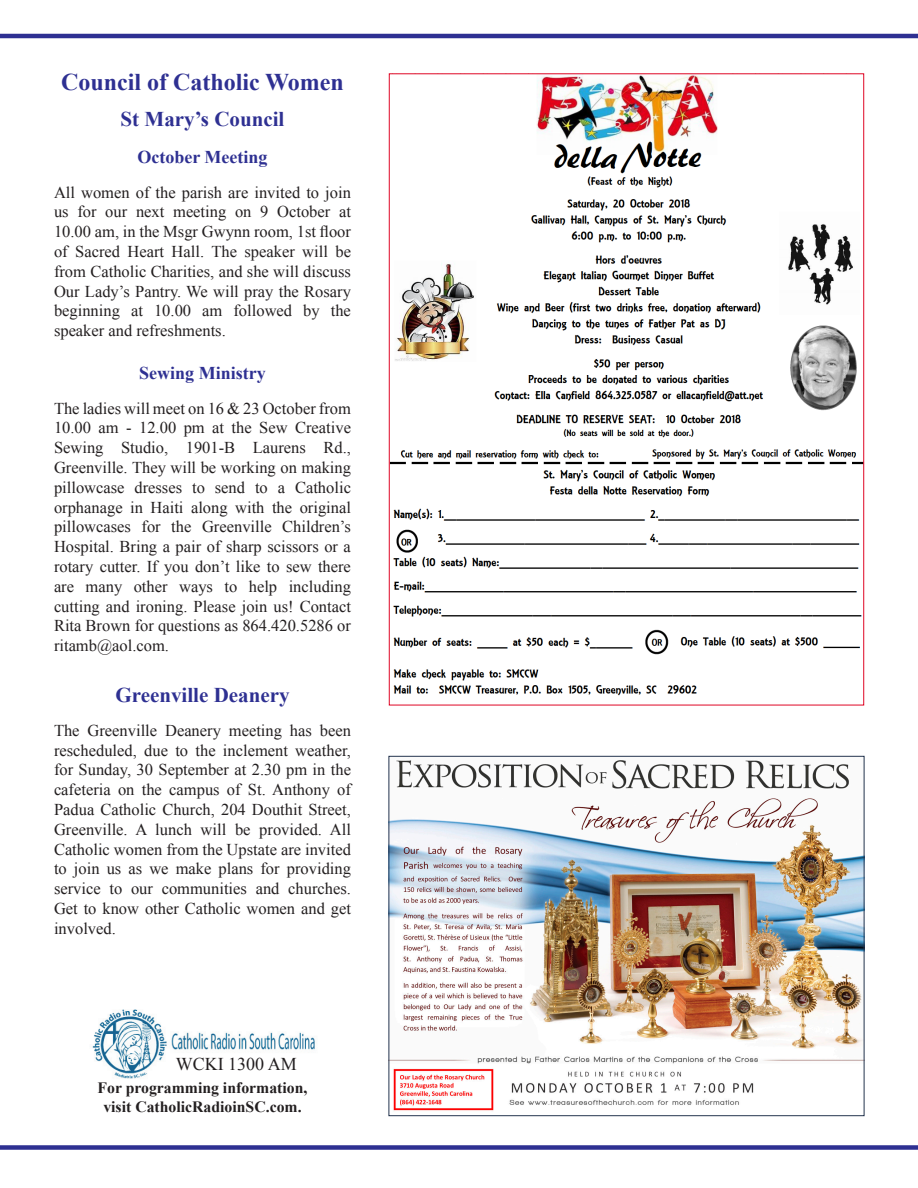
<style>
.page{position:relative;width:918px;height:1188px;background:#fff}
.page>*{position:absolute;margin:0;border:0;box-sizing:border-box;transform-origin:0 0}
.Paragraph_Style_1{font:700 24px "Times New Roman";color:#2e3092}
.Paragraph_Style_1-2{font:700 21px "Times New Roman";color:#2e3092}
.Paragraph_Style_1-3{font:700 18px "Times New Roman";color:#2e3092}
.t1{font:18px "Times New Roman";color:#231f20}
.Paragraph_Style_1-4{font:16.5px/19.8px "Times New Roman";color:#231f20;text-align:justify}
.t2{font:700 15.75px/18.9px "Times New Roman";color:#231f20;text-align:center}
</style>
<div class="page">
<hr style="left:0;top:34px;width:918px;height:4px;background:#2e3092">
<div style="left:0;top:1145px;width:918px;height:5px;background:#2e3092"></div>
<img style="left:391px;top:75px;width:471px;height:621px">
<img style="left:391px;top:760px;width:471px;height:351px">
<img style="left:92px;top:1009px;width:223px;height:70px">
<p class="Paragraph_Style_1" style="left:61px;top:65px;width:284px">Council of Catholic Women</p>
<p class="Paragraph_Style_1-2" style="left:121px;top:104px;width:165px">St Mary’s Council</p>
<p class="Paragraph_Style_1-3" style="left:137px;top:145px;width:132px">October Meeting</p>
<p class="Paragraph_Style_1-4" style="left:54px;top:182px;width:299px">All women of the parish are invited to join us for our next meeting on 9 October at 10.00 am, in the Msgr Gwynn room, 1st floor of Sacred Heart Hall. The speaker will be from Catholic Charities, and she will discuss Our Lady’s Pantry. We will pray the Rosary beginning at 10.00 am followed by the speaker and refreshments.</p>
<p class="Paragraph_Style_1-3" style="left:139px;top:361px;width:128px">Sewing Ministry</p>
<p class="Paragraph_Style_1-4" style="left:54px;top:398px;width:299px">The ladies will meet on 16 &amp; 23 October from 10.00 am - 12.00 pm at the Sew Creative Sewing Studio, 1901-B Laurens Rd., Greenville. They will be working on making pillowcase dresses to send to a Catholic orphanage in Haiti along with the original pillowcases for the Greenville Children’s Hospital. Bring a pair of sharp scissors or a rotary cutter. If you don’t like to sew there are many other ways to help including cutting and ironing. Please join us! Contact Rita Brown for questions as 864.420.5286 or ritamb@aol.com.</p>
<p class="Paragraph_Style_1-2" style="left:116px;top:680px;width:176px">Greenville Deanery</p>
<p class="Paragraph_Style_1-4" style="left:54px;top:720px;width:299px">The Greenville Deanery meeting has been rescheduled, due to the inclement weather, for Sunday, 30 September at 2.30 pm in the cafeteria on the campus of St. Anthony of Padua Catholic Church, 204 Douthit Street, Greenville. A lunch will be provided. All Catholic women from the Upstate are invited to join us as we make plans for providing service to our communities and churches.<br>Get to know other Catholic women and get involved.</p>
<p class="t1" style="left:176px;top:1051px;width:122px">WCKI 1300 AM</p>
<p class="t2" style="left:98px;top:1078px;width:211px">For programming information, visit CatholicRadioinSC.com.</p>
</div>
